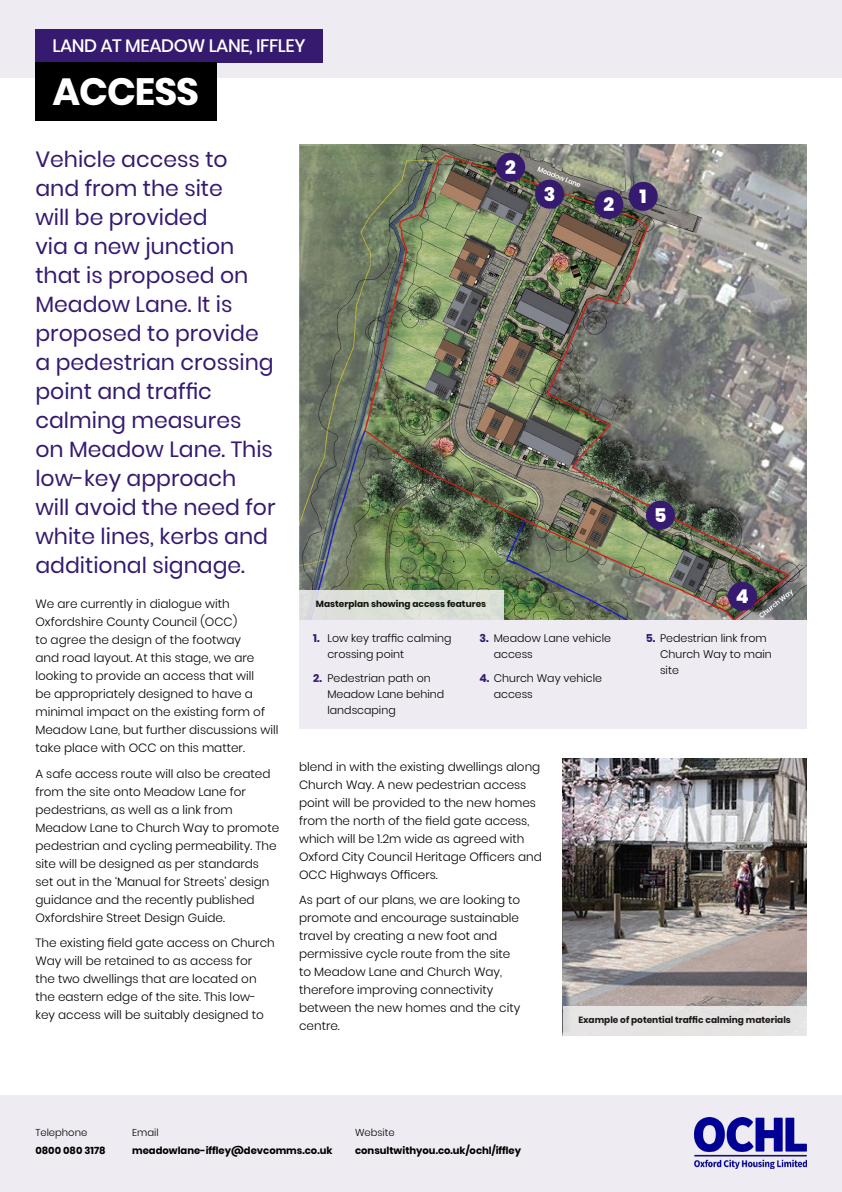
<style>
.page{position:relative;width:842px;height:1192px;background:#fff}
.page>*{position:absolute;margin:0;border:0;box-sizing:border-box;transform-origin:0 0}
.t1{font:700 38px "Poppins";letter-spacing:-.025em;color:#fff}
.t2{font:22px/29px "Poppins";color:#351a70}
.t3{font:800 19px "Poppins";color:#fff}
.t4{font:500 18px "Poppins";letter-spacing:-.025em;color:#fff}
.t5{font:300 12px/18px "Poppins";color:#000}
.t6{font:300 11px/16px "Poppins";color:#000}
.t7{font:700 10px "Poppins";color:#000}
.t8{font:300 10px "Poppins";color:#000}
.t9{font:700 9px "Poppins";color:#000}
.s1{font-weight:700;color:#351a70}
</style>
<div class="page">
<div style="left:0;top:0;width:842px;height:78px;background:#eeebf2"></div>
<div style="left:0;top:1095px;width:842px;height:97px;background:#eeebf2"></div>
<img style="left:694px;top:1117px;width:112px;height:52px">
<div style="left:35px;top:29px;width:288px;height:33px;background:#351a70"></div>
<div style="left:35px;top:62px;width:182px;height:59px;background:#000"></div>
<img style="left:299px;top:144px;width:507px;height:476px">
<div style="left:728px;top:582px;width:29px;height:29px;background:#351a70;border-radius:50%"></div>
<div style="left:646px;top:501px;width:29px;height:29px;background:#351a70;border-radius:50%"></div>
<div style="left:629px;top:182px;width:29px;height:29px;background:#351a70;border-radius:50%"></div>
<div style="left:496px;top:153px;width:29px;height:29px;background:#351a70;border-radius:50%"></div>
<div style="left:594px;top:190px;width:29px;height:29px;background:#351a70;border-radius:50%"></div>
<div style="left:535px;top:180px;width:29px;height:29px;background:#351a70;border-radius:50%"></div>
<div style="left:299px;top:620px;width:507px;height:108px;background:#eeebf2"></div>
<img style="left:563px;top:758px;width:243px;height:248px">
<div style="left:563px;top:1006px;width:243px;height:29px;background:#e6e4e3"></div>
<div style="left:299px;top:590px;width:204px;height:30px;background:#dce0d7"></div>
<h3 class="t4" style="left:52px;top:35px;width:254px">LAND AT MEADOW LANE, IFFLEY</h3>
<h1 class="t1" style="left:52px;top:70px;width:148px">ACCESS</h1>
<p class="t2" style="left:35px;top:145px;width:242px">Vehicle access to and from the site<br>will be provided<br>via a new junction that is proposed on<br>Meadow Lane. It is proposed to provide a pedestrian crossing point and traffic calming measures<br>on Meadow Lane. This low-key approach will avoid the need for white lines, kerbs and additional signage.</p>
<p class="t5" style="left:35px;top:595px;width:244px">We are currently in dialogue with Oxfordshire County Council (OCC)<br>to agree the design of the footway<br>and road layout. At this stage, we are looking to provide an access that will<br>be appropriately designed to have a minimal impact on the existing form of Meadow Lane, but further discussions will take place with OCC on this matter.</p>
<p class="t5" style="left:35px;top:764px;width:245px">A safe access route will also be created from the site onto Meadow Lane for pedestrians, as well as a link from Meadow Lane to Church Way to promote pedestrian and cycling permeability. The site will be designed as per standards set out in the ‘Manual for Streets’ design guidance and the recently published Oxfordshire Street Design Guide.</p>
<p class="t5" style="left:35px;top:933px;width:241px">The existing field gate access on Church Way will be retained to as access for<br>the two dwellings that are located on the eastern edge of the site. This low&shy;key access will be suitably designed to</p>
<h3 class="t3" style="left:505px;top:156px;width:12px">2</h3>
<h3 class="t3" style="left:544px;top:183px;width:13px">3</h3>
<h3 class="t3" style="left:603px;top:193px;width:12px">2</h3>
<h3 class="t3" style="left:640px;top:185px;width:9px">1</h3>
<p class="t9" style="left:316px;top:598px;width:172px">Masterplan showing access features</p>
<p class="t6" style="left:327px;top:631px;width:126px;text-indent:-14px"><span class="s1">1.</span> Low key traffic calming crossing point</p>
<p class="t6" style="left:327px;top:670px;width:118px;text-indent:-14px"><span class="s1">2.</span> Pedestrian path on<br>Meadow Lane behind landscaping</p>
<p class="t6" style="left:494px;top:631px;width:119px;text-indent:-14px"><span class="s1">3.</span> Meadow Lane vehicle access</p>
<p class="t6" style="left:494px;top:670px;width:110px;text-indent:-14px"><span class="s1">4.</span> Church Way vehicle access</p>
<h3 class="t3" style="left:654px;top:504px;width:14px">5</h3>
<h3 class="t3" style="left:736px;top:585px;width:15px">4</h3>
<p class="t6" style="left:660px;top:631px;width:113px;text-indent:-14px"><span class="s1">5.</span> Pedestrian link from<br>Church Way to main site</p>
<p class="t5" style="left:299px;top:758px;width:244px">blend in with the existing dwellings along Church Way. A new pedestrian access point will be provided to the new homes from the north of the field gate access, which will be 1.2m wide as agreed with Oxford City Council Heritage Officers and OCC Highways Officers.</p>
<p class="t5" style="left:299px;top:891px;width:223px">As part of our plans, we are looking to promote and encourage sustainable travel by creating a new foot and permissive cycle route from the site to Meadow Lane and Church Way, therefore improving connectivity between the new homes and the city centre.</p>
<p class="t9" style="left:578px;top:1014px;width:214px">Example of potential traffic calming materials</p>
<p class="t8" style="left:35px;top:1127px;width:53px">Telephone</p>
<p class="t7" style="left:35px;top:1145px;width:72px">0800 080 3178</p>
<p class="t8" style="left:132px;top:1127px;width:28px">Email</p>
<p class="t7" style="left:132px;top:1145px;width:202px">meadowlane-iffley@devcomms.co.uk</p>
<p class="t8" style="left:355px;top:1127px;width:41px">Website</p>
<p class="t7" style="left:355px;top:1145px;width:168px">consultwithyou.co.uk/ochl/iffley</p>
</div>
